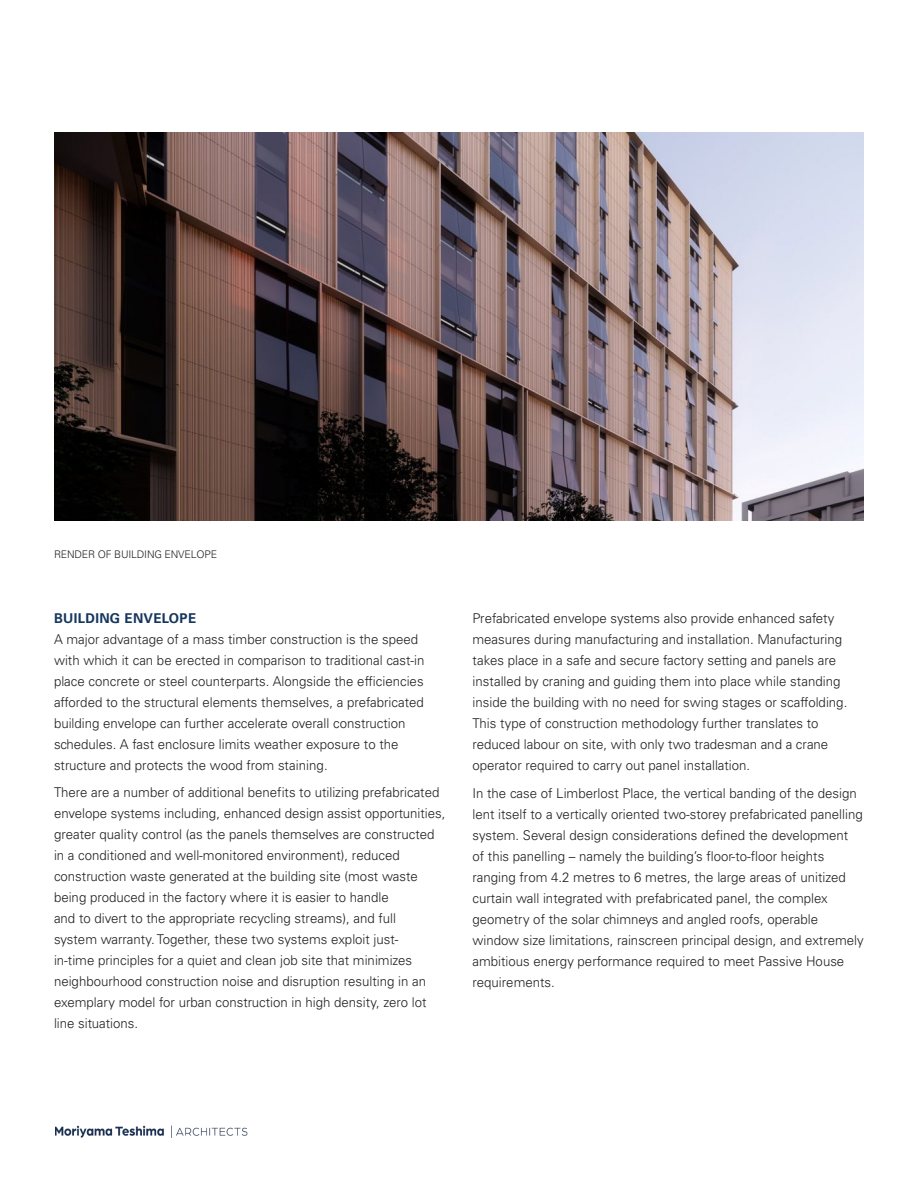
<style>
.page{position:relative;width:918px;height:1188px;background:#fff}
.page>*{position:absolute;margin:0;border:0;box-sizing:border-box;transform-origin:0 0}
.Body{font:300 13.5px/21px "Univers";color:#231f20}
.t1{font:700 13.5px "Univers";letter-spacing:.025em;color:#15365d}
.MTA_Caption{font:300 10.5px "Univers";letter-spacing:-.015em;color:#231f20}
</style>
<div class="page">
<img style="left:55px;top:1125px;width:193px;height:12px">
<img style="left:54px;top:132px;width:810px;height:389px">
<p class="MTA_Caption" style="left:54px;top:548px;width:165px">RENDER OF BUILDING ENVELOPE</p>
<p class="t1" style="left:54px;top:610px;width:144px">BUILDING ENVELOPE</p>
<p class="Body" style="left:54px;top:628px;width:372px">A major advantage of a mass timber construction is the speed with which it can be erected in comparison to traditional cast-in place concrete or steel counterparts. Alongside the efficiencies afforded to the structural elements themselves, a prefabricated building envelope can further accelerate overall construction schedules. A fast enclosure limits weather exposure to the structure and protects the wood from staining.</p>
<p class="Body" style="left:54px;top:782px;width:393px">There are a number of additional benefits to utilizing prefabricated envelope systems including, enhanced design assist opportunities, greater quality control (as the panels themselves are constructed in a conditioned and well-monitored environment), reduced construction waste generated at the building site (most waste being produced in the factory where it is easier to handle<br>and to divert to the appropriate recycling streams), and full<br>system warranty. Together, these two systems exploit just-<br>in-time principles for a quiet and clean job site that minimizes neighbourhood construction noise and disruption resulting in an exemplary model for urban construction in high density, zero lot line situations.</p>
<p class="Body" style="left:472px;top:608px;width:377px">Prefabricated envelope systems also provide enhanced safety measures during manufacturing and installation. Manufacturing takes place in a safe and secure factory setting and panels are installed by craning and guiding them into place while standing inside the building with no need for swing stages or scaffolding.<br>This type of construction methodology further translates to reduced labour on site, with only two tradesman and a crane operator required to carry out panel installation.</p>
<p class="Body" style="left:472px;top:783px;width:393px">In the case of Limberlost Place, the vertical banding of the design lent itself to a vertically oriented two-storey prefabricated panelling system. Several design considerations defined the development<br>of this panelling – namely the building’s floor-to-floor heights ranging from 4.2 metres to 6 metres, the large areas of unitized curtain wall integrated with prefabricated panel, the complex geometry of the solar chimneys and angled roofs, operable window size limitations, rainscreen principal design, and extremely ambitious energy performance required to meet Passive House requirements.</p>
</div>
